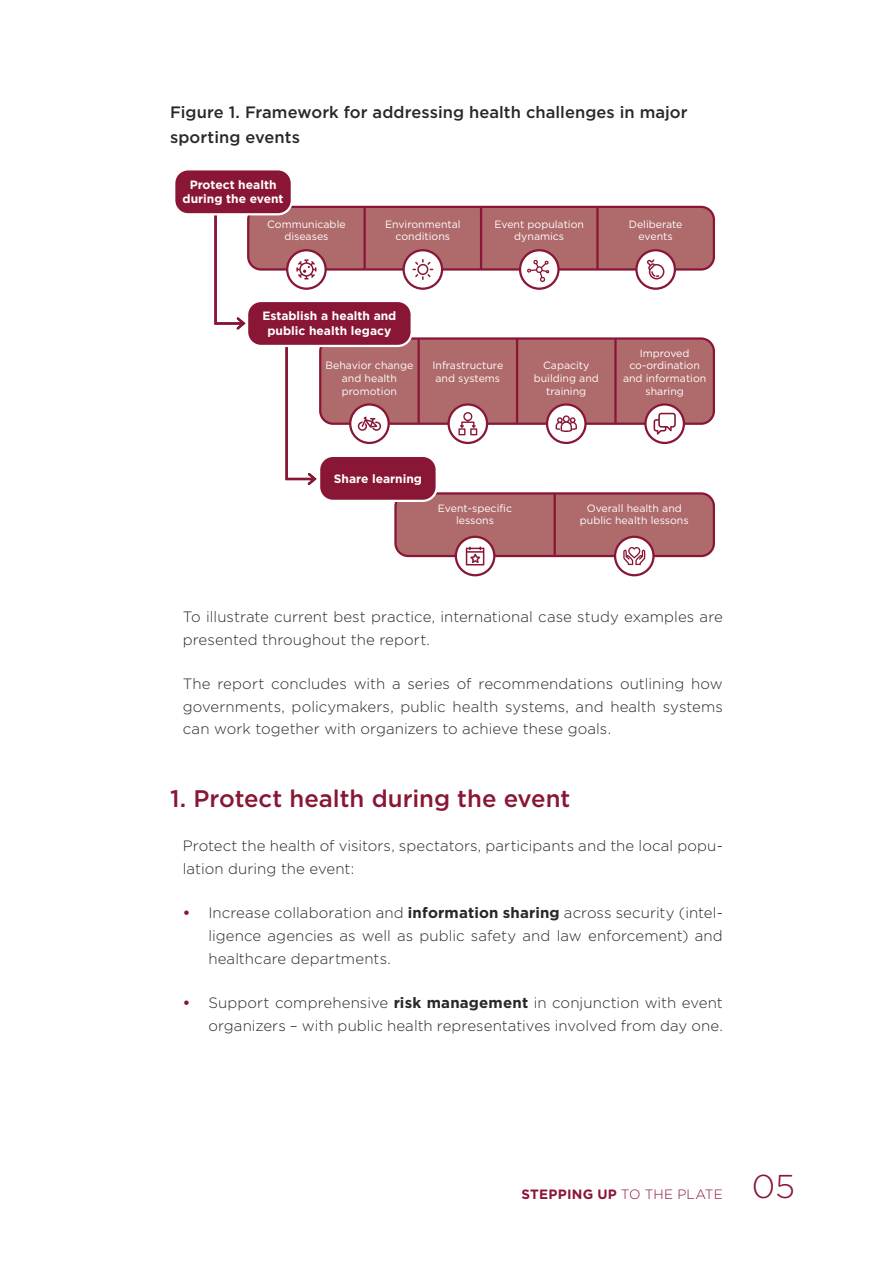
<style>
.page{position:relative;width:893px;height:1263px;background:#fff}
.page>*{position:absolute;margin:0;border:0;box-sizing:border-box;transform-origin:0 0}
.t1{font:300 33px "Gotham";color:#891635}
.t2{font:500 24px "Gotham";color:#891635}
.t3{font:500 16.5px/24.8px "Gotham";letter-spacing:.005em;color:#292829}
.t4{font:300 15px/22.8px "Gotham";letter-spacing:.005em;color:#292829}
.t5{font:700 13.5px "Gotham";letter-spacing:.02em;color:#891635}
.t6{font:700 12px/14.4px "Gotham";color:#fff;text-align:center}
.t7{font:10.5px/12.6px "Gotham";color:#fff;text-align:center}
.s1{font-weight:700;color:#891635}
.s2{font-weight:700}
.s3{font-weight:300}
</style>
<div class="page">
<svg style="left:214px;top:215px;width:32px;height:115px"></svg>
<svg style="left:285px;top:347px;width:32px;height:138px"></svg>
<div style="left:248px;top:207px;width:466px;height:62px;background:#af6a6b;border-radius:13px"></div>
<div style="left:247px;top:206px;width:468px;height:65px;border:2px solid #891635;border-radius:13px"></div>
<div style="left:320px;top:338px;width:394px;height:86px;background:#af6a6b;border-radius:13px"></div>
<div style="left:319px;top:337px;width:396px;height:88px;border:2px solid #891635;border-radius:13px"></div>
<div style="left:395px;top:493px;width:319px;height:63px;background:#af6a6b;border-radius:13px"></div>
<div style="left:394px;top:492px;width:321px;height:65px;border:2px solid #891635;border-radius:13px"></div>
<div style="left:173px;top:168px;width:120px;height:47px;border:5px solid #fff;border-radius:13px"></div>
<div style="left:175px;top:170px;width:116px;height:43px;background:#891635;border-radius:13px"></div>
<div style="left:246px;top:300px;width:167px;height:47px;border:5px solid #fff;border-radius:13px"></div>
<div style="left:248px;top:302px;width:163px;height:43px;background:#891635;border-radius:13px"></div>
<div style="left:318px;top:455px;width:120px;height:47px;border:5px solid #fff;border-radius:13px"></div>
<div style="left:320px;top:457px;width:116px;height:43px;background:#891635;border-radius:13px"></div>
<hr style="left:554px;top:493px;width:2px;height:63px;background:#891635">
<hr style="left:363px;top:207px;width:3px;height:62px;background:#891635">
<hr style="left:480px;top:207px;width:2px;height:62px;background:#891635">
<hr style="left:596px;top:207px;width:3px;height:62px;background:#891635">
<hr style="left:417px;top:338px;width:3px;height:86px;background:#891635">
<hr style="left:614px;top:338px;width:3px;height:86px;background:#891635">
<hr style="left:516px;top:338px;width:2px;height:86px;background:#891635">
<svg style="left:636px;top:250px;width:39px;height:39px"></svg>
<div style="left:635px;top:249px;width:41px;height:41px;border:2px solid #891635;border-radius:50%"></div>
<svg style="left:404px;top:250px;width:38px;height:39px"></svg>
<div style="left:402px;top:249px;width:41px;height:41px;border:2px solid #891635;border-radius:50%"></div>
<svg style="left:287px;top:250px;width:39px;height:39px"></svg>
<div style="left:286px;top:249px;width:41px;height:41px;border:2px solid #891635;border-radius:50%"></div>
<svg style="left:547px;top:404px;width:38px;height:39px"></svg>
<div style="left:546px;top:403px;width:41px;height:41px;border:2px solid #891635;border-radius:50%"></div>
<svg style="left:645px;top:404px;width:39px;height:39px"></svg>
<div style="left:644px;top:403px;width:41px;height:41px;border:2px solid #891635;border-radius:50%"></div>
<svg style="left:456px;top:537px;width:38px;height:38px"></svg>
<div style="left:455px;top:536px;width:40px;height:40px;border:2px solid #891635;border-radius:50%"></div>
<div style="left:615px;top:537px;width:38px;height:38px;background:#fff;border-radius:50%"></div>
<div style="left:614px;top:536px;width:41px;height:40px;border:2px solid #891635;border-radius:50%"></div>
<svg style="left:350px;top:404px;width:39px;height:39px"></svg>
<div style="left:349px;top:403px;width:41px;height:41px;border:2px solid #891635;border-radius:50%"></div>
<svg style="left:296px;top:259px;width:20px;height:20px"></svg>
<svg style="left:520px;top:250px;width:38px;height:39px"></svg>
<div style="left:519px;top:249px;width:41px;height:41px;border:2px solid #891635;border-radius:50%"></div>
<svg style="left:527px;top:260px;width:22px;height:22px"></svg>
<svg style="left:623px;top:547px;width:22px;height:18px"></svg>
<svg style="left:654px;top:413px;width:22px;height:22px"></svg>
<svg style="left:412px;top:259px;width:21px;height:21px"></svg>
<svg style="left:647px;top:259px;width:17px;height:20px"></svg>
<svg style="left:466px;top:547px;width:18px;height:18px"></svg>
<svg style="left:358px;top:416px;width:23px;height:15px"></svg>
<svg style="left:449px;top:404px;width:38px;height:39px"></svg>
<div style="left:447px;top:403px;width:41px;height:41px;border:2px solid #891635;border-radius:50%"></div>
<svg style="left:458px;top:412px;width:19px;height:23px"></svg>
<svg style="left:556px;top:415px;width:21px;height:17px"></svg>
<p class="t3" style="left:170px;top:100px;width:519px">Figure 1. Framework for addressing health challenges in major sporting events</p>
<p class="t6" style="left:183px;top:177px;width:102px">Protect health during the event</p>
<p class="t7" style="left:267px;top:218px;width:80px">Communicable diseases</p>
<p class="t7" style="left:385px;top:218px;width:77px">Environmental conditions</p>
<p class="t7" style="left:494px;top:218px;width:91px">Event population dynamics</p>
<p class="t7" style="left:629px;top:218px;width:55px">Deliberate events</p>
<p class="t6" style="left:262px;top:309px;width:136px">Establish a health and public health legacy</p>
<p class="t7" style="left:325px;top:359px;width:89px">Behavior change and health promotion</p>
<p class="t7" style="left:432px;top:359px;width:72px;text-align:left">Infrastructure and systems</p>
<p class="t7" style="left:534px;top:359px;width:67px">Capacity building and training</p>
<p class="t7" style="left:623px;top:346px;width:85px">Improved co-ordination and information sharing</p>
<p class="t6" style="left:334px;top:471px;width:90px">Share learning</p>
<p class="t7" style="left:438px;top:501px;width:76px">Event-specific lessons</p>
<p class="t7" style="left:580px;top:501px;width:110px">Overall health and public health lessons</p>
<p class="t4" style="left:183px;top:605px;width:541px">To illustrate current best practice, international case study examples are presented throughout the report.</p>
<p class="t4" style="left:183px;top:672px;width:542px;text-align:justify">The report concludes with a series of recommendations outlining how governments, policymakers, public health systems, and health systems can work together with organizers to achieve these goals.</p>
<h2 class="t2" style="left:170px;top:785px;width:402px">1. Protect health during the event</h2>
<p class="t4" style="left:183px;top:834px;width:541px">Protect the health of visitors, spectators, participants and the local popu&shy;lation during the event:</p>
<p class="t4" style="left:208px;top:901px;width:516px;text-align:justify;text-indent:-26px"><span class="s1">•</span> Increase collaboration and <span class="s2">information sharing</span> across security (intel&shy;ligence agencies as well as public safety and law enforcement) and healthcare departments.</p>
<p class="t4" style="left:183px;top:991px;width:541px;text-align:right"><span class="s1">•</span> Support comprehensive <span class="s2">risk management</span> in conjunction with event organizers – with public health representatives involved from day one.</p>
<p class="t5" style="left:521px;top:1186px;width:203px">STEPPING UP <span class="s3">TO THE PLATE</span></p>
<h1 class="t1" style="left:752px;top:1169px;width:45px">05</h1>
</div>
